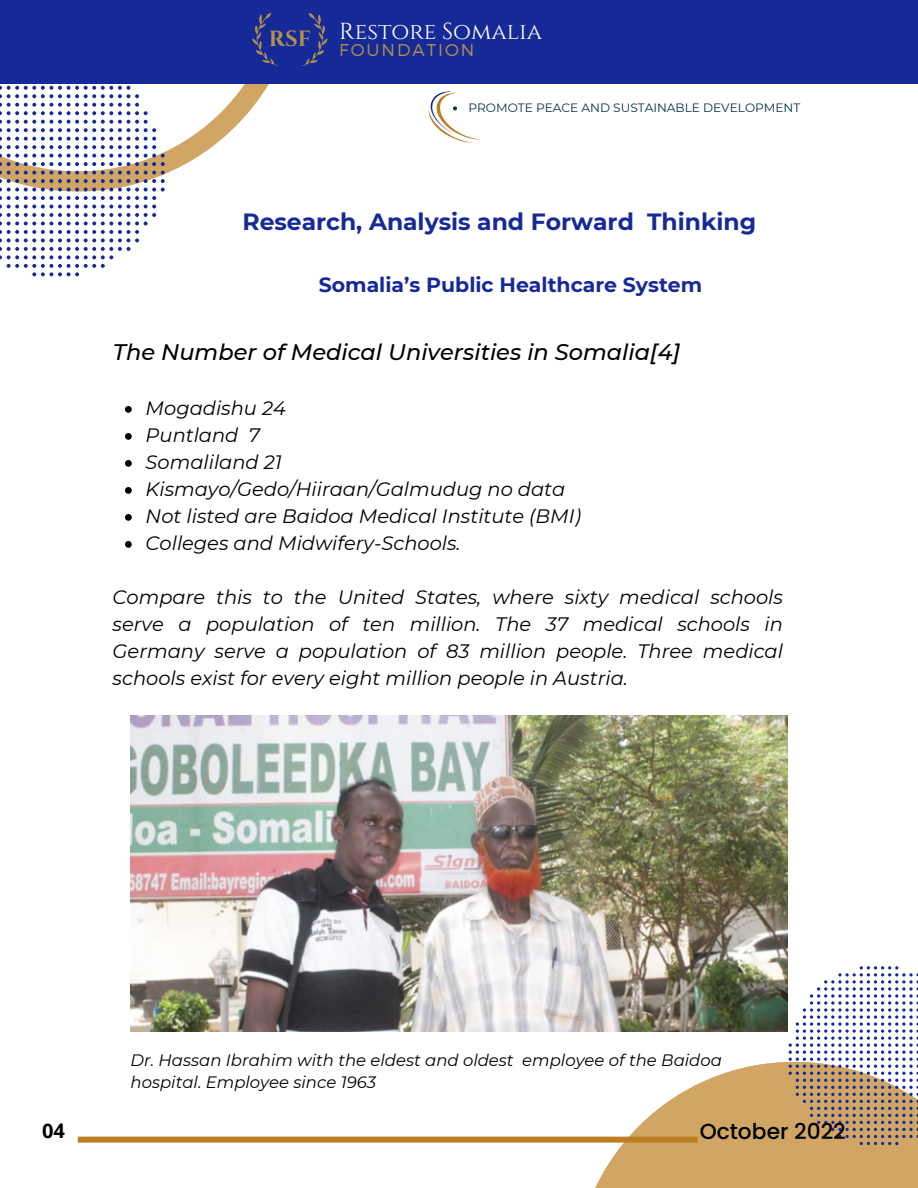
<style>
.page{position:relative;width:918px;height:1188px;background:#fff}
.page>*{position:absolute;margin:0;border:0;box-sizing:border-box;transform-origin:0 0}
.t1{font:700 23.4px "Montserrat";color:#162a97}
.t2{font:23.1px "Cinzel";color:#fff}
.t3{font:italic 500 22.5px "Montserrat";color:#000}
.t4{font:500 21.75px "Poppins";color:#000}
.t5{font:700 20.4px "Montserrat";color:#162a97}
.t6{font:700 20.1px "Open Sans";color:#000}
.t7{font:italic 19.5px/27px "Montserrat";color:#000}
.t8{font:300 16.95px "Montserrat";letter-spacing:.115em;color:#b4914c}
.t9{font:italic 16.5px/22.5px "Montserrat";color:#000}
.t10{font:12.15px "Montserrat";color:#08324c}
</style>
<div class="page">
<svg style="left:574px;top:966px;width:344px;height:222px"></svg>
<svg style="left:165px;top:83px;width:136px;height:91px"></svg>
<svg style="left:0;top:83px;width:165px;height:193px"></svg>
<div style="left:78px;top:1137px;width:620px;height:6px;background:#bd7f22"></div>
<div style="left:0;top:0;width:918px;height:83px;background:#162a97"></div>
<svg style="left:252px;top:13px;width:26px;height:53px"></svg>
<svg style="left:302px;top:13px;width:26px;height:53px"></svg>
<img style="left:131px;top:715px;width:657px;height:317px">
<svg style="left:125px;top:406px;width:7px;height:7px"></svg>
<svg style="left:125px;top:433px;width:7px;height:7px"></svg>
<svg style="left:125px;top:460px;width:7px;height:7px"></svg>
<svg style="left:125px;top:487px;width:7px;height:7px"></svg>
<svg style="left:125px;top:514px;width:7px;height:7px"></svg>
<svg style="left:125px;top:541px;width:7px;height:7px"></svg>
<svg style="left:428px;top:91px;width:54px;height:52px"></svg>
<p class="t2" style="left:269px;top:17px;width:275px"><sub>RSF</sub> Restore Somalia</p>
<p class="t8" style="left:339px;top:39px;width:137px">FOUNDATION</p>
<p class="t10" style="left:469px;top:101px;width:333px">PROMOTE PEACE AND SUSTAINABLE DEVELOPMENT</p>
<p class="t1" style="left:242px;top:207px;width:515px">Research, Analysis and Forward Thinking</p>
<p class="t5" style="left:319px;top:272px;width:385px">Somalia’s Public Healthcare System</p>
<p class="t3" style="left:113px;top:339px;width:569px">The Number of Medical Universities in Somalia[4]</p>
<p class="t7" style="left:146px;top:395px;width:437px">Mogadishu 24<br>Puntland 7<br>Somaliland 21<br>Kismayo/Gedo/Hiiraan/Galmudug no data<br>Not listed are Baidoa Medical Institute (BMI)<br>Colleges and Midwifery-Schools.</p>
<p class="t7" style="left:113px;top:584px;width:672px;text-align:justify">Compare this to the United States, where sixty medical schools serve a population of ten million. The 37 medical schools in Germany serve a population of 83 million people. Three medical schools exist for every eight million people in Austria.</p>
<p class="t6" style="left:42px;top:1116px;width:24px">04</p>
<p class="t9" style="left:131px;top:1049px;width:593px">Dr. Hassan Ibrahim with the eldest and oldest employee of the Baidoa hospital. Employee since 1963</p>
<p class="t4" style="left:700px;top:1116px;width:148px">October 2022</p>
</div>
